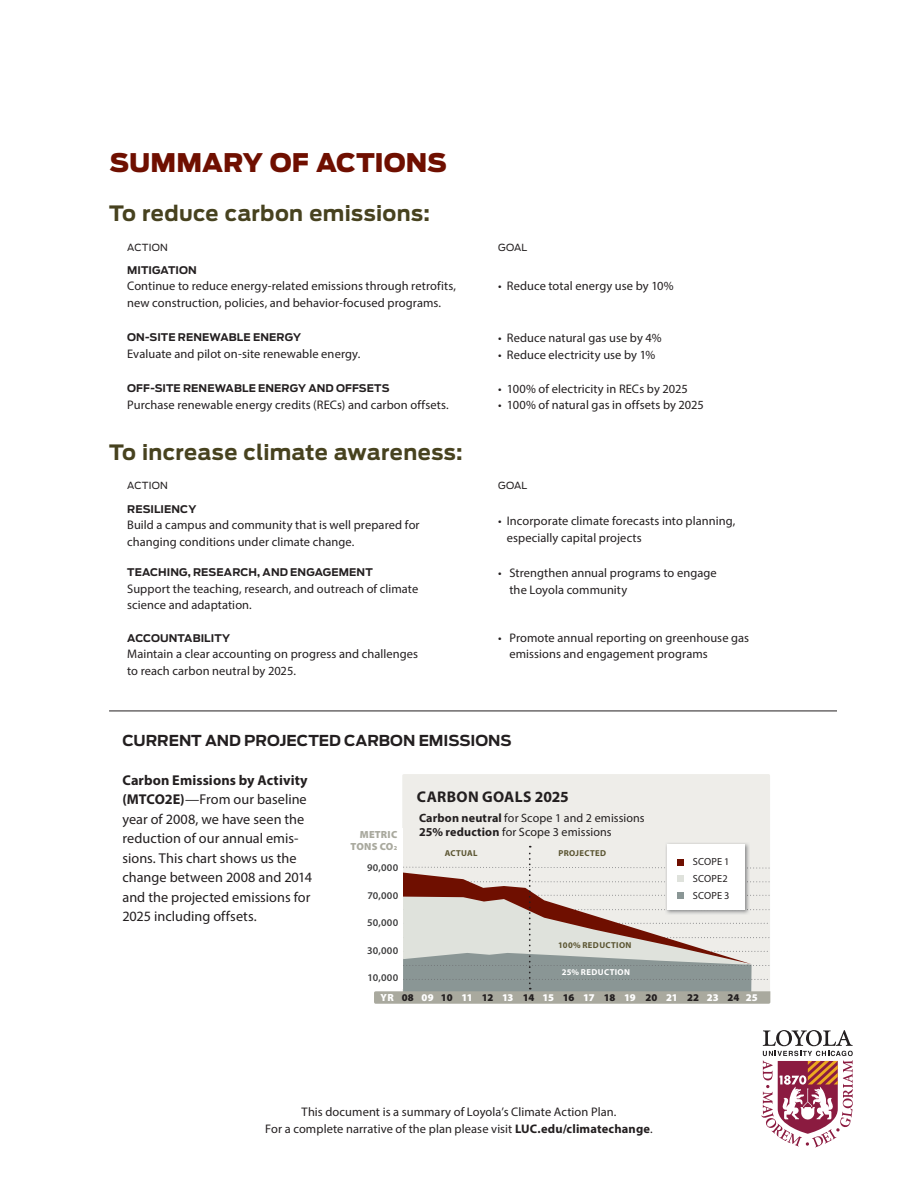
<style>
.page{position:relative;width:918px;height:1188px;background:#fff}
.page>*{position:absolute;margin:0;border:0;box-sizing:border-box;transform-origin:0 0}
.t1{font:900 25.5px "Antenna";color:#6f0f00}
.t2{font:700 21px "Antenna";letter-spacing:.015em;color:#47421f}
.t3{font:700 15.6px "Myriad Pro";letter-spacing:.015em;color:#231f20}
.t4{font:700 15px "Antenna";color:#231f20}
.t5{font:14.25px/19.5px "Myriad Pro";color:#231f20}
.t6{font:12.45px/16.5px "Myriad Pro";letter-spacing:.005em;color:#231f20}
.t7{font:12.15px/13.8px "Myriad Pro";letter-spacing:.01em;color:#231f20}
.t8{font:700 10.5px "Antenna";letter-spacing:.01em;color:#231f20}
.t9{font:600 10.35px "Myriad Pro";letter-spacing:.03em;color:#3e3e3f}
.t10{font:900 10.35px "Myriad Pro";letter-spacing:-.02em;color:#fff}
.t11{font:900 10.35px "Myriad Pro";letter-spacing:.01em;color:#fff}
.t12{font:10.35px/17.2px "Myriad Pro";letter-spacing:.015em;color:#231f20}
.t13{font:900 10.35px/12.1px "Myriad Pro";letter-spacing:.02em;color:#a9a99e;text-align:right}
.t14{font:9.75px "Antenna";letter-spacing:.025em;color:#231f20}
.t15{font:700 8.7px "Myriad Pro";letter-spacing:.04em;color:#5c5633}
.t16{font:700 8.7px "Myriad Pro";letter-spacing:.045em;color:#fff}
.s1{font-weight:700}
.s2{font-size:6px}
.s3{color:#231f20}
</style>
<div class="page">
<svg style="left:761px;top:1030px;width:92px;height:117px"></svg>
<hr style="left:109px;top:711px;width:728px;height:1px;background:#231f20">
<div style="left:402px;top:774px;width:368px;height:72px;background:#eeede9"></div>
<div style="left:345px;top:829px;width:58px;height:160px;background:#fff"></div>
<img style="left:665px;top:842px;width:85px;height:4px">
<div style="left:667px;top:844px;width:78px;height:65px;background:#fff"></div>
<svg style="left:374px;top:846px;width:396px;height:158px;background:#cbc7c2"></svg>
<h1 class="t1" style="left:110px;top:145px;width:338px">SUMMARY OF ACTIONS</h1>
<h2 class="t2" style="left:109px;top:199px;width:322px">To reduce carbon emissions:</h2>
<p class="t14" style="left:127px;top:241px;width:42px">ACTION</p>
<p class="t14" style="left:498px;top:241px;width:31px">GOAL</p>
<p class="t8" style="left:127px;top:263px;width:71px">MITIGATION</p>
<p class="t6" style="left:127px;top:278px;width:330px">Continue to reduce energy-related emissions through retrofits, new construction, policies, and behavior-focused programs.</p>
<p class="t8" style="left:127px;top:330px;width:175px">ON-SITE RENEWABLE ENERGY</p>
<p class="t6" style="left:127px;top:345px;width:235px">Evaluate and pilot on-site renewable energy.</p>
<p class="t8" style="left:127px;top:381px;width:264px">OFF-SITE RENEWABLE ENERGY AND OFFSETS</p>
<p class="t6" style="left:127px;top:396px;width:323px">Purchase renewable energy credits (RECs) and carbon offsets.</p>
<h2 class="t2" style="left:109px;top:438px;width:355px">To increase climate awareness:</h2>
<p class="t6" style="left:498px;top:277px;width:177px">• Reduce total energy use by 10%</p>
<p class="t6" style="left:498px;top:330px;width:165px">• Reduce natural gas use by 4%</p>
<p class="t6" style="left:498px;top:346px;width:159px">• Reduce electricity use by 1%</p>
<p class="t6" style="left:498px;top:380px;width:191px">• 100% of electricity in RECs by 2025</p>
<p class="t6" style="left:498px;top:397px;width:207px">• 100% of natural gas in offsets by 2025</p>
<p class="t14" style="left:127px;top:479px;width:42px">ACTION</p>
<p class="t14" style="left:498px;top:479px;width:31px">GOAL</p>
<p class="t6" style="left:507px;top:513px;width:230px;text-indent:-9px">• Incorporate climate forecasts into planning, especially capital projects</p>
<p class="t6" style="left:509px;top:565px;width:209px;text-indent:-11px">• Strengthen annual programs to engage the Loyola community</p>
<p class="t8" style="left:127px;top:502px;width:71px">RESILIENCY</p>
<p class="t6" style="left:127px;top:517px;width:294px">Build a campus and community that is well prepared for changing conditions under climate change.</p>
<p class="t8" style="left:127px;top:565px;width:247px">TEACHING, RESEARCH, AND ENGAGEMENT</p>
<p class="t6" style="left:127px;top:580px;width:293px">Support the teaching, research, and outreach of climate science and adaptation.</p>
<p class="t8" style="left:127px;top:631px;width:105px">ACCOUNTABILITY</p>
<p class="t6" style="left:127px;top:646px;width:292px">Maintain a clear accounting on progress and challenges to reach carbon neutral by 2025.</p>
<p class="t6" style="left:509px;top:629px;width:241px;text-indent:-11px">• Promote annual reporting on greenhouse gas emissions and engagement programs</p>
<p class="t4" style="left:122px;top:730px;width:391px">CURRENT AND PROJECTED CARBON EMISSIONS</p>
<p class="t5" style="left:122px;top:770px;width:191px"><span class="s1">Carbon Emissions by Activity (MTCO2E)</span>—From our baseline year of 2008, we have seen the reduction of our annual emis&shy;sions. This chart shows us the change between 2008 and 2014 and the projected emissions for<br>2025 including offsets.</p>
<p class="t3" style="left:417px;top:787px;width:154px">CARBON GOALS 2025</p>
<p class="t7" style="left:419px;top:811px;width:227px"><span class="s1">Carbon neutral</span> for Scope 1 and 2 emissions<br><span class="s1">25% reduction</span> for Scope 3 emissions</p>
<p class="t13" style="left:351px;top:828px;width:48px">METRIC<br>TONS CO<span class="s2">2</span></p>
<p class="t15" style="left:445px;top:848px;width:34px">ACTUAL</p>
<p class="t15" style="left:558px;top:848px;width:49px">PROJECTED</p>
<p class="t9" style="left:367px;top:861px;width:33px">90,000</p>
<p class="t9" style="left:367px;top:889px;width:32px">70,000</p>
<p class="t9" style="left:367px;top:916px;width:33px">50,000</p>
<p class="t9" style="left:367px;top:944px;width:33px">30,000</p>
<p class="t9" style="left:368px;top:971px;width:32px">10,000</p>
<p class="t15" style="left:558px;top:939px;width:75px">100% REDUCTION</p>
<p class="t16" style="left:562px;top:966px;width:70px">25% REDUCTION</p>
<p class="t12" style="left:693px;top:852px;width:38px">SCOPE 1<br>SCOPE2<br>SCOPE 3</p>
<p class="t10" style="left:381px;top:991px;width:195px">YR <span class="s3">08</span> 09 <span class="s3">10</span> 11 <span class="s3">12</span> 13 <span class="s3">14</span> 15 <span class="s3">16</span></p>
<p class="t11" style="left:583px;top:991px;width:176px">17 <span class="s3">18</span> 19 <span class="s3">20</span> 21 <span class="s3">22</span> 23 <span class="s3">24</span> 25</p>
<p class="t6" style="left:265px;top:1104px;width:389px;text-align:center">This document is a summary of Loyola’s Climate Action Plan.<br>For a complete narrative of the plan please visit <span class="s1">LUC.edu/climatechange</span>.</p>
</div>
